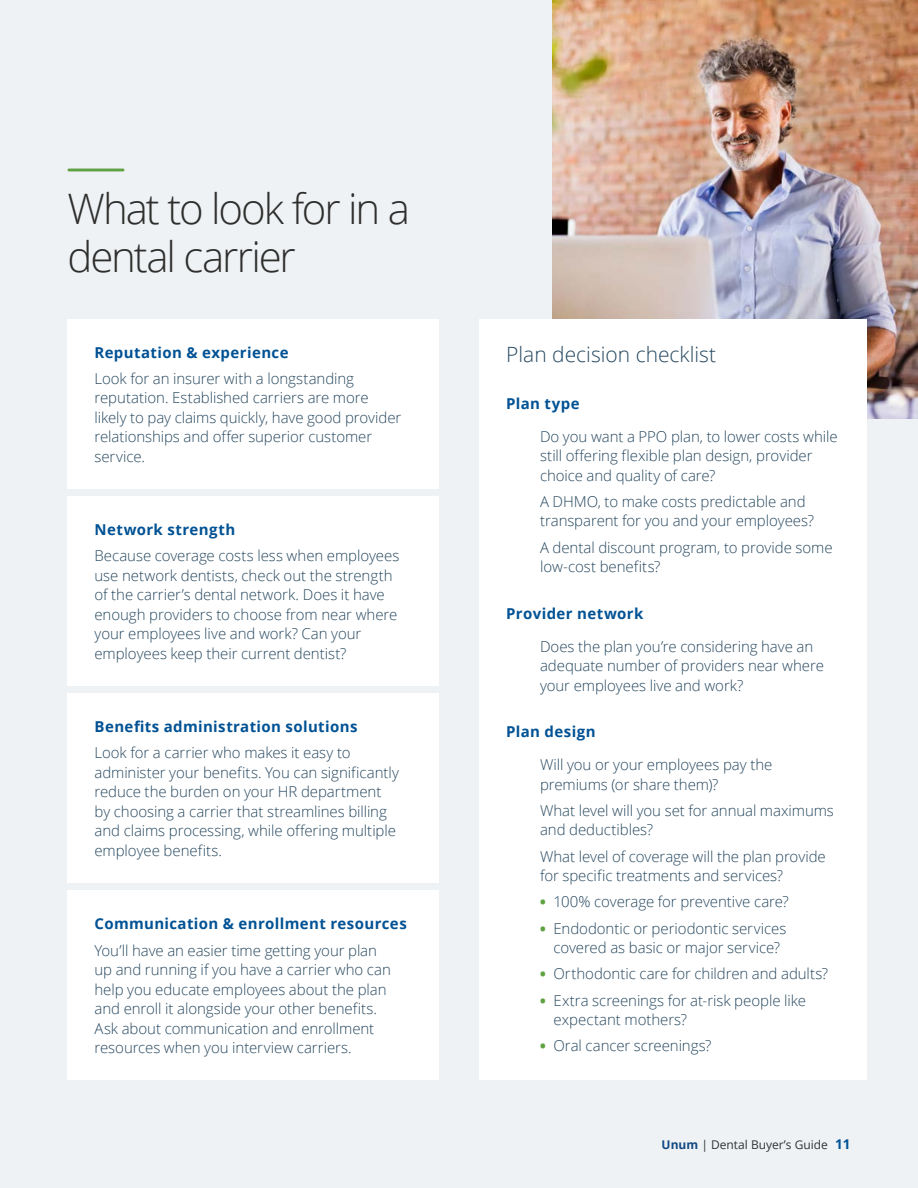
<style>
.page{position:relative;width:918px;height:1188px;background:#eff2f5}
.page>*{position:absolute;margin:0;border:0;box-sizing:border-box;transform-origin:0 0}
.t1{font:300 42px/48px "Open Sans";letter-spacing:-.05em;color:#2e2e2d}
.Body_Copy_1{font:300 21px "Open Sans";color:#26485f}
.Body_Copy_1-2{font:300 15px/19.5px "Open Sans";letter-spacing:-.005em;color:#27485f}
.Subheads_ALL_CAPS{font:700 15px "Open Sans";letter-spacing:.025em;color:#015294}
.t2{font:12px "Open Sans";color:#333}
.s1{font-weight:800;font-size:14.25px;color:#5fa143}
.s2{font-weight:700;color:#124a81}
.s3{font-weight:700;font-size:13.5px;color:#005295}
</style>
<div class="page">
<img style="left:553px;top:0;width:365px;height:418px">
<div style="left:68px;top:497px;width:371px;height:189px;background:#fff"></div>
<div style="left:68px;top:694px;width:371px;height:189px;background:#fff"></div>
<div style="left:68px;top:319px;width:371px;height:170px;background:#fff"></div>
<div style="left:68px;top:891px;width:371px;height:189px;background:#fff"></div>
<div style="left:479px;top:319px;width:388px;height:761px;background:#fff"></div>
<hr style="left:67px;top:169px;width:57px;height:2px;background:#5fa143">
<h1 class="t1" style="left:68px;top:184px;width:344px">What to look for in a dental carrier</h1>
<p class="Subheads_ALL_CAPS" style="left:94px;top:341px;width:196px">Reputation &amp; experience</p>
<p class="Body_Copy_1-2" style="left:94px;top:368px;width:308px">Look for an insurer with a longstanding reputation. Established carriers are more likely to pay claims quickly, have good provider relationships and offer superior customer service.</p>
<p class="Subheads_ALL_CAPS" style="left:94px;top:519px;width:142px">Network strength</p>
<p class="Body_Copy_1-2" style="left:94px;top:546px;width:306px">Because coverage costs less when employees use network dentists, check out the strength of the carrier’s dental network. Does it have enough providers to choose from near where your employees live and work? Can your employees keep their current dentist?</p>
<p class="Subheads_ALL_CAPS" style="left:94px;top:716px;width:264px">Benefits administration solutions</p>
<p class="Body_Copy_1-2" style="left:94px;top:743px;width:306px">Look for a carrier who makes it easy to administer your benefits. You can significantly reduce the burden on your HR department by choosing a carrier that streamlines billing and claims processing, while offering multiple employee benefits.</p>
<p class="Subheads_ALL_CAPS" style="left:94px;top:913px;width:314px">Communication &amp; enrollment resources</p>
<p class="Body_Copy_1-2" style="left:94px;top:940px;width:298px">You’ll have an easier time getting your plan up and running if you have a carrier who can help you educate employees about the plan and enroll it alongside your other benefits.<br>Ask about communication and enrollment resources when you interview carriers.</p>
<p class="Body_Copy_1" style="left:506px;top:340px;width:211px">Plan decision checklist</p>
<p class="Subheads_ALL_CAPS" style="left:506px;top:393px;width:75px">Plan type</p>
<p class="Body_Copy_1-2" style="left:540px;top:426px;width:299px">Do you want a PPO plan, to lower costs while still offering flexible plan design, provider choice and quality of care?</p>
<p class="Body_Copy_1-2" style="left:540px;top:491px;width:275px">A DHMO, to make costs predictable and transparent for you and your employees?</p>
<p class="Body_Copy_1-2" style="left:540px;top:537px;width:294px">A dental discount program, to provide some low-cost benefits?</p>
<p class="Subheads_ALL_CAPS" style="left:506px;top:603px;width:139px">Provider network</p>
<p class="Body_Copy_1-2" style="left:540px;top:636px;width:285px">Does the plan you’re considering have an adequate number of providers near where your employees live and work?</p>
<p class="Subheads_ALL_CAPS" style="left:506px;top:721px;width:91px">Plan design</p>
<p class="Body_Copy_1-2" style="left:540px;top:755px;width:234px">Will you or your employees pay the premiums (or share them)?</p>
<p class="Body_Copy_1-2" style="left:540px;top:800px;width:295px">What level will you set for annual maximums and deductibles?</p>
<p class="Body_Copy_1-2" style="left:540px;top:846px;width:287px">What level of coverage will the plan provide for specific treatments and services?</p>
<p class="Body_Copy_1-2" style="left:540px;top:892px;width:250px"><span class="s1">•</span> 100% coverage for preventive care?</p>
<p class="Body_Copy_1-2" style="left:540px;top:918px;width:248px;text-align:center"><span class="s1">•</span> Endodontic or periodontic services covered as basic or major service?</p>
<p class="Body_Copy_1-2" style="left:540px;top:964px;width:290px"><span class="s1">•</span> Orthodontic care for children and adults?</p>
<p class="Body_Copy_1-2" style="left:554px;top:990px;width:254px;text-indent:-14px"><span class="s1">•</span> Extra screenings for at-risk people like expectant mothers?</p>
<p class="Body_Copy_1-2" style="left:540px;top:1036px;width:173px"><span class="s1">•</span> Oral cancer screenings?</p>
<p class="t2" style="left:662px;top:1136px;width:190px"><span class="s2">Unum</span> | Dental Buyer’s Guide <span class="s3">11</span></p>
</div>
